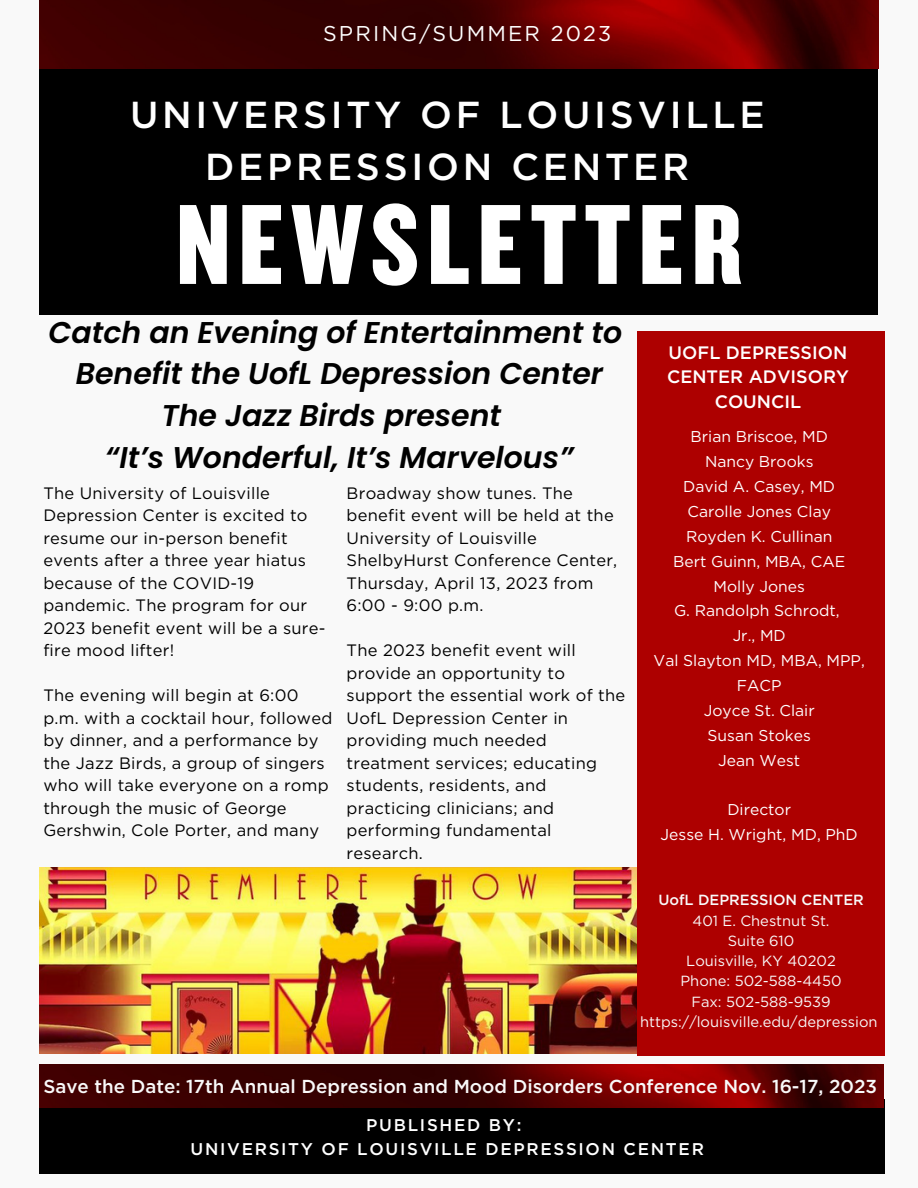
<style>
.page{position:relative;width:918px;height:1188px;background:#f9f9f9}
.page>*{position:absolute;margin:0;border:0;box-sizing:border-box;transform-origin:0 0}
.t1{font:118.5px "Knockout 69 Full Liteweight";letter-spacing:.07em;color:#fff}
.t2{font:500 37.5px/51.9px "Gotham";letter-spacing:.1em;color:#fff;text-align:center}
.t3{font:italic 600 30px/41.7px "Poppins";color:#000;text-align:center}
.t4{font:21.45px "Gotham";letter-spacing:.1em;color:#fff}
.t5{font:500 18.75px "Gotham";color:#f9f9f9}
.t6{font:500 18px/24.8px "Gotham";color:#fff;text-align:center}
.t7{font:500 16.95px/23.2px "Gotham";letter-spacing:.1em;color:#fff;text-align:center}
.t8{font:16.5px/22.5px "Gotham";letter-spacing:.015em;color:#000}
.t9{font:15.6px/24.9px "Gotham";color:#fff;text-align:center}
.t10{font:14.7px/20.2px "Gotham";color:#f9f9f9;text-align:center}
.t11{font:500 14.7px "Gotham";color:#f9f9f9}
</style>
<div class="page">
<img style="left:39px;top:868px;width:599px;height:185px">
<div style="left:638px;top:331px;width:246px;height:725px;background:#ad0000"></div>
<div style="left:39px;top:1099px;width:845px;height:74px;background:#000"></div>
<div style="left:39px;top:63px;width:839px;height:252px;background:#000"></div>
<img style="left:39px;top:0;width:839px;height:69px">
<img style="left:39px;top:1065px;width:845px;height:42px">
<h3 class="t4" style="left:323px;top:20px;width:290px">SPRING/SUMMER 2023</h3>
<h2 class="t2" style="left:130px;top:89px;width:636px">UNIVERSITY OF LOUISVILLE<br>DEPRESSION CENTER</h2>
<h1 class="t1" style="left:176px;top:170px;width:568px">NEWSLETTER</h1>
<h3 class="t3" style="left:49px;top:311px;width:575px">Catch an Evening of Entertainment to<br>Benefit the UofL Depression Center<br>The Jazz Birds present<br>“It’s Wonderful, It’s Marvelous”</h3>
<p class="t8" style="left:43px;top:482px;width:284px">The University of Louisville<br>Depression Center is excited to resume our in-person benefit events after a three year hiatus because of the COVID-19 pandemic. The program for our<br>2023 benefit event will be a sure&shy;fire mood lifter!</p>
<p class="t8" style="left:43px;top:684px;width:291px">The evening will begin at 6:00 p.m. with a cocktail hour, followed by dinner, and a performance by the Jazz Birds, a group of singers who will take everyone on a romp through the music of George<br>Gershwin, Cole Porter, and many</p>
<p class="t8" style="left:347px;top:482px;width:272px">Broadway show tunes. The benefit event will be held at the<br>University of Louisville<br>ShelbyHurst Conference Center,<br>Thursday, April 13, 2023 from<br>6:00 - 9:00 p.m.</p>
<p class="t8" style="left:347px;top:639px;width:280px">The 2023 benefit event will provide an opportunity to support the essential work of the<br>UofL Depression Center in providing much needed treatment services; educating students, residents, and practicing clinicians; and performing fundamental research.</p>
<p class="t6" style="left:667px;top:340px;width:183px">UOFL DEPRESSION<br>CENTER ADVISORY<br>COUNCIL</p>
<p class="t9" style="left:654px;top:424px;width:213px">Brian Briscoe, MD<br>Nancy Brooks<br>David A. Casey, MD<br>Carolle Jones Clay<br>Royden K. Cullinan<br>Bert Guinn, MBA, CAE<br>Molly Jones<br>G. Randolph Schrodt,<br>Jr., MD<br>Val Slayton MD, MBA, MPP,<br>FACP<br>Joyce St. Clair<br>Susan Stokes<br>Jean West</p>
<p class="t9" style="left:661px;top:797px;width:199px">Director<br>Jesse H. Wright, MD, PhD</p>
<p class="t11" style="left:658px;top:891px;width:207px">UofL DEPRESSION CENTER</p>
<p class="t10" style="left:640px;top:910px;width:239px">401 E. Chestnut St.<br>Suite 610<br>Louisville, KY 40202<br>Phone: 502-588-4450<br>Fax: 502-588-9539 https://louisville.edu/depression</p>
<p class="t5" style="left:43px;top:1075px;width:835px">Save the Date: 17th Annual Depression and Mood Disorders Conference Nov. 16-17, 2023</p>
<p class="t7" style="left:191px;top:1114px;width:515px">PUBLISHED BY:<br>UNIVERSITY OF LOUISVILLE DEPRESSION CENTER</p>
</div>
